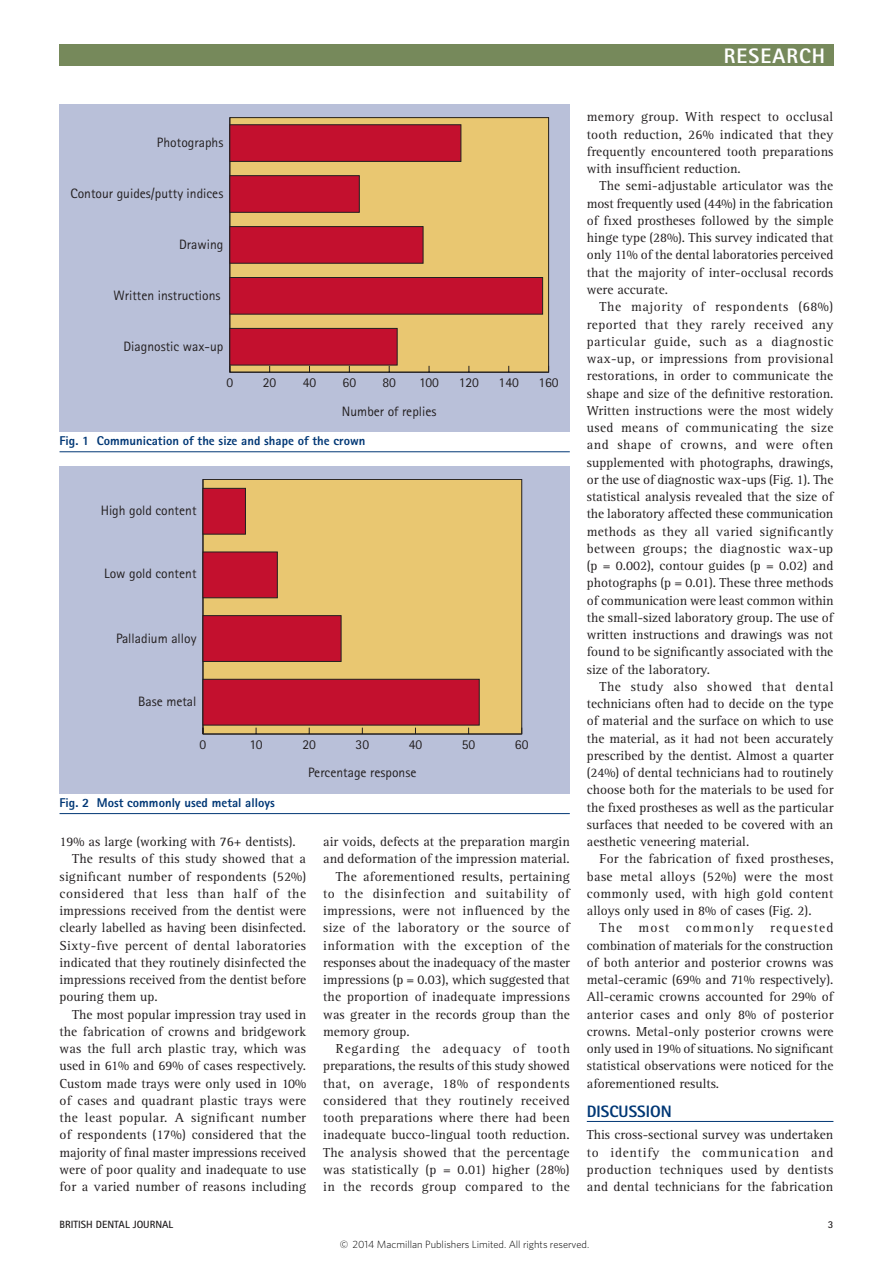
<style>
.page{position:relative;width:893px;height:1263px;background:#fff}
.page>*{position:absolute;margin:0;border:0;box-sizing:border-box;transform-origin:0 0}
.t1{font:800 21px "Rotis Sans Serif Std";letter-spacing:.05em;color:#fff}
.crosshead_1{font:800 16.5px "Rotis Sans Serif Std";color:#013775}
.t2{font:13.65px "Rotis Sans Serif Std";color:#231f20}
.body{font:13.5px/17.2px "Rotis Serif Std";color:#231f20;text-align:justify}
.body_fullout{font:13.5px/17.2px "Rotis Serif Std";letter-spacing:.01em;color:#231f20;text-align:justify}
.table_fig_caption{font:800 12.75px "Rotis Sans Serif Std";color:#013775}
.t3{font:300 10.5px "Whitney";color:#000}
.t4{font:700 10.5px "Rotis Sans Serif Std";color:#231f20}
</style>
<div class="page">
<div style="left:59px;top:45px;width:774px;height:21px;background:#76895b"></div>
<hr style="left:587px;top:1121px;width:246px;height:1px;background:#013775">
<div style="left:59px;top:104px;width:511px;height:328px;background:#b9c0d9"></div>
<div style="left:230px;top:118px;width:319px;height:254px;background:#e9c771"></div>
<div style="left:230px;top:117px;width:319px;height:255px;border:1px solid #231f20"></div>
<hr style="left:230px;top:372px;width:319px;height:1px;background:#231f20">
<hr style="left:230px;top:118px;width:1px;height:254px;background:#231f20">
<div style="left:230px;top:125px;width:231px;height:37px;background:#c3102e;border:1px solid #231f20"></div>
<div style="left:230px;top:175px;width:129px;height:37px;background:#c3102e;border:1px solid #231f20"></div>
<div style="left:230px;top:226px;width:193px;height:37px;background:#c3102e;border:1px solid #231f20"></div>
<div style="left:230px;top:277px;width:313px;height:37px;background:#c3102e;border:1px solid #231f20"></div>
<div style="left:230px;top:328px;width:167px;height:37px;background:#c3102e;border:1px solid #231f20"></div>
<div style="left:59px;top:466px;width:511px;height:328px;background:#b9c0d9"></div>
<div style="left:203px;top:479px;width:319px;height:255px;background:#e9c771"></div>
<div style="left:203px;top:479px;width:319px;height:255px;border:1px solid #231f20"></div>
<hr style="left:203px;top:734px;width:319px;height:1px;background:#231f20">
<hr style="left:203px;top:479px;width:1px;height:255px;background:#231f20">
<div style="left:203px;top:488px;width:43px;height:46px;background:#c3102e;border:1px solid #231f20"></div>
<div style="left:203px;top:552px;width:74px;height:46px;background:#c3102e;border:1px solid #231f20"></div>
<div style="left:203px;top:615px;width:138px;height:47px;background:#c3102e;border:1px solid #231f20"></div>
<div style="left:203px;top:679px;width:276px;height:46px;background:#c3102e;border:1px solid #231f20"></div>
<hr style="left:60px;top:451px;width:510px;height:1px;background:#013775">
<hr style="left:60px;top:813px;width:510px;height:1px;background:#013775">
<p class="t1" style="left:724px;top:42px;width:103px">RESEARCH</p>
<p class="t2" style="left:157px;top:134px;width:68px">Photographs</p>
<p class="t2" style="left:70px;top:185px;width:154px">Contour guides/putty indices</p>
<p class="t2" style="left:179px;top:236px;width:46px">Drawing</p>
<p class="t2" style="left:114px;top:288px;width:108px">Written instructions</p>
<p class="t2" style="left:123px;top:338px;width:101px">Diagnostic wax-up</p>
<p class="t2" style="left:226px;top:375px;width:8px">0</p>
<p class="t2" style="left:263px;top:375px;width:15px">20</p>
<p class="t2" style="left:303px;top:375px;width:15px">40</p>
<p class="t2" style="left:343px;top:375px;width:15px">60</p>
<p class="t2" style="left:382px;top:375px;width:15px">80</p>
<p class="t2" style="left:419px;top:375px;width:21px">100</p>
<p class="t2" style="left:459px;top:375px;width:22px">120</p>
<p class="t2" style="left:499px;top:375px;width:22px">140</p>
<p class="t2" style="left:538px;top:375px;width:22px">160</p>
<p class="t2" style="left:342px;top:403px;width:96px">Number of replies</p>
<p class="table_fig_caption" style="left:60px;top:433px;width:307px">Fig. 1 Communication of the size and shape of the crown</p>
<p class="t2" style="left:101px;top:503px;width:97px">High gold content</p>
<p class="t2" style="left:104px;top:565px;width:94px">Low gold content</p>
<p class="t2" style="left:116px;top:630px;width:82px">Palladium alloy</p>
<p class="t2" style="left:138px;top:693px;width:60px">Base metal</p>
<p class="t2" style="left:200px;top:736px;width:8px">0</p>
<p class="t2" style="left:250px;top:736px;width:15px">10</p>
<p class="t2" style="left:302px;top:736px;width:15px">20</p>
<p class="t2" style="left:356px;top:736px;width:15px">30</p>
<p class="t2" style="left:409px;top:736px;width:15px">40</p>
<p class="t2" style="left:462px;top:736px;width:15px">50</p>
<p class="t2" style="left:515px;top:736px;width:15px">60</p>
<p class="t2" style="left:308px;top:765px;width:110px">Percentage response</p>
<p class="table_fig_caption" style="left:60px;top:794px;width:217px">Fig. 2 Most commonly used metal alloys</p>
<p class="body" style="left:60px;top:833px;width:238px">19% as large (working with 76+ dentists).</p>
<p class="body" style="left:60px;top:850px;width:248px;text-indent:13px">The results of this study showed that a significant number of respondents (52%) considered that less than half of the impressions received from the dentist were clearly labelled as having been disinfected.<br>Sixty-five percent of dental laboratories indicated that they routinely disinfected the impressions received from the dentist before pouring them up.</p>
<p class="body" style="left:60px;top:1006px;width:248px;text-indent:13px">The most popular impression tray used in the fabrication of crowns and bridgework was the full arch plastic tray, which was used in 61% and 69% of cases respectively.<br>Custom made trays were only used in 10% of cases and quadrant plastic trays were the least popular. A significant number of respondents (17%) considered that the majority of final master impressions received were of poor quality and inadequate to use for a varied number of reasons including</p>
<p class="body" style="left:323px;top:833px;width:248px">air voids, defects at the preparation margin and deformation of the impression material.</p>
<p class="body" style="left:323px;top:868px;width:248px;text-indent:13px">The aforementioned results, pertaining to the disinfection and suitability of impressions, were not influenced by the size of the laboratory or the source of information with the exception of the responses about the inadequacy of the master impressions (p = 0.03), which suggested that the proportion of inadequate impressions was greater in the records group than the memory group.</p>
<p class="body" style="left:323px;top:1040px;width:248px;text-indent:13px">Regarding the adequacy of tooth preparations, the results of this study showed that, on average, 18% of respondents considered that they routinely received tooth preparations where there had been inadequate bucco-lingual tooth reduction.<br>The analysis showed that the percentage was statistically (p = 0.01) higher (28%) in the records group compared to the</p>
<p class="body" style="left:587px;top:109px;width:248px">memory group. With respect to occlusal tooth reduction, 26% indicated that they frequently encountered tooth preparations with insufficient reduction.</p>
<p class="body" style="left:587px;top:178px;width:248px;text-indent:13px">The semi-adjustable articulator was the most frequently used (44%) in the fabrication of fixed prostheses followed by the simple hinge type (28%). This survey indicated that only 11% of the dental laboratories perceived that the majority of inter-occlusal records were accurate.</p>
<p class="body" style="left:587px;top:299px;width:248px;text-indent:13px">The majority of respondents (68%) reported that they rarely received any particular guide, such as a diagnostic wax-up, or impressions from provisional restorations, in order to communicate the shape and size of the definitive restoration.<br>Written instructions were the most widely used means of communicating the size and shape of crowns, and were often supplemented with photographs, drawings, or the use of diagnostic wax-ups (Fig. 1). The statistical analysis revealed that the size of the laboratory affected these communication methods as they all varied significantly between groups; the diagnostic wax-up (p = 0.002), contour guides (p = 0.02) and photographs (p = 0.01). These three methods of communication were least common within the small-sized laboratory group. The use of written instructions and drawings was not found to be significantly associated with the size of the laboratory.</p>
<p class="body" style="left:587px;top:678px;width:248px;text-indent:13px">The study also showed that dental technicians often had to decide on the type of material and the surface on which to use the material, as it had not been accurately prescribed by the dentist. Almost a quarter (24%) of dental technicians had to routinely choose both for the materials to be used for the fixed prostheses as well as the particular surfaces that needed to be covered with an aesthetic veneering material.</p>
<p class="body" style="left:587px;top:851px;width:248px;text-indent:13px">For the fabrication of fixed prostheses, base metal alloys (52%) were the most commonly used, with high gold content alloys only used in 8% of cases (Fig. 2).</p>
<p class="body" style="left:587px;top:920px;width:248px;text-indent:13px">The most commonly requested combination of materials for the construction of both anterior and posterior crowns was metal-ceramic (69% and 71% respectively).<br>All-ceramic crowns accounted for 29% of anterior cases and only 8% of posterior crowns. Metal-only posterior crowns were only used in 19% of situations. No significant statistical observations were noticed for the aforementioned results.</p>
<p class="crosshead_1" style="left:587px;top:1101px;width:86px">DISCUSSION</p>
<p class="body_fullout" style="left:587px;top:1126px;width:248px">This cross-sectional survey was undertaken to identify the communication and production techniques used by dentists and dental technicians for the fabrication</p>
<p class="t4" style="left:60px;top:1217px;width:115px">BRITISH DENTAL JOURNAL</p>
<p class="t4" style="left:828px;top:1217px;width:7px">3</p>
<p class="t3" style="left:340px;top:1237px;width:251px">© 2014 Macmillan Publishers Limited. All rights reserved.</p>
</div>
